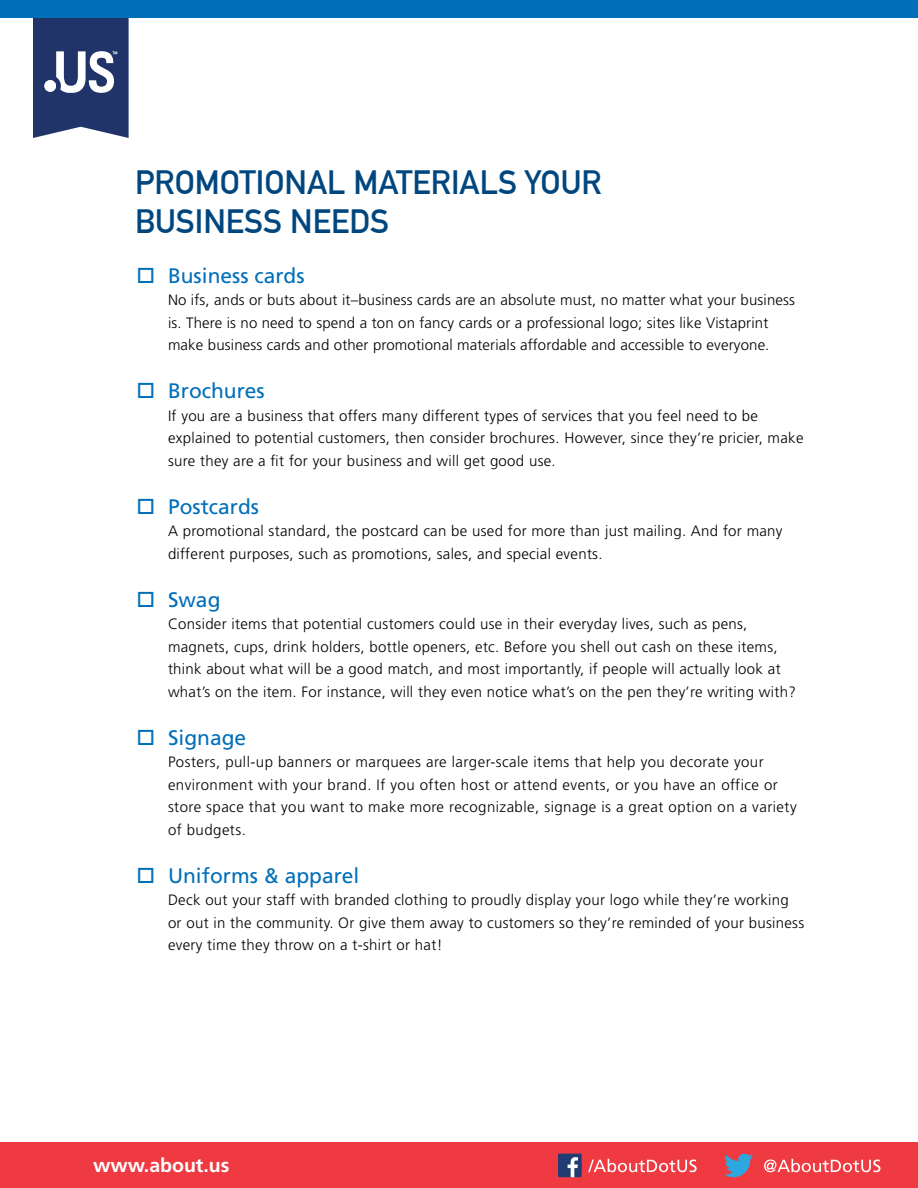
<style>
.page{position:relative;width:918px;height:1188px;background:#fff}
.page>*{position:absolute;margin:0;border:0;box-sizing:border-box;transform-origin:0 0}
.t1{font:700 33px/39.6px "DIN Alternate";color:#00467e}
.t2{font:21px "Frutiger LT Std";color:#006fba}
.t3{font:700 19.5px "Frutiger LT Std";color:#fff}
.t4{font:300 15px/22.5px "Frutiger LT Std";letter-spacing:.02em;color:#000}
</style>
<div class="page">
<div style="left:0;top:0;width:918px;height:18px;background:#006fba"></div>
<svg style="left:33px;top:18px;width:96px;height:120px;background:#455581"></svg>
<div style="left:0;top:1143px;width:918px;height:45px;background:#ef3a42"></div>
<div style="left:558px;top:1154px;width:24px;height:23px;background:#203c73"></div>
<svg style="left:568px;top:1157px;width:10px;height:20px"></svg>
<svg style="left:724px;top:1154px;width:29px;height:23px"></svg>
<svg style="left:588px;top:1159px;width:109px;height:13px"></svg>
<svg style="left:764px;top:1159px;width:116px;height:13px"></svg>
<h1 class="t1" style="left:135px;top:160px;width:468px">PROMOTIONAL MATERIALS YOUR<br>BUSINESS NEEDS</h1>
<h2 class="t2" style="left:137px;top:263px;width:170px">□ Business cards</h2>
<p class="t4" style="left:168px;top:289px;width:629px">No ifs, ands or buts about it–business cards are an absolute must, no matter what your business is. There is no need to spend a ton on fancy cards or a professional logo; sites like Vistaprint make business cards and other promotional materials affordable and accessible to everyone.</p>
<h2 class="t2" style="left:137px;top:379px;width:130px">□ Brochures</h2>
<p class="t4" style="left:168px;top:405px;width:637px">If you are a business that offers many different types of services that you feel need to be explained to potential customers, then consider brochures. However, since they’re pricier, make sure they are a fit for your business and will get good use.</p>
<h2 class="t2" style="left:137px;top:494px;width:124px">□ Postcards</h2>
<p class="t4" style="left:168px;top:520px;width:616px">A promotional standard, the postcard can be used for more than just mailing. And for many different purposes, such as promotions, sales, and special events.</p>
<h2 class="t2" style="left:137px;top:587px;width:85px">□ Swag</h2>
<p class="t4" style="left:168px;top:613px;width:630px">Consider items that potential customers could use in their everyday lives, such as pens, magnets, cups, drink holders, bottle openers, etc. Before you shell out cash on these items, think about what will be a good match, and most importantly, if people will actually look at what’s on the item. For instance, will they even notice what’s on the pen they’re writing with?</p>
<h2 class="t2" style="left:137px;top:725px;width:111px">□ Signage</h2>
<p class="t4" style="left:168px;top:751px;width:630px">Posters, pull-up banners or marquees are larger-scale items that help you decorate your environment with your brand. If you often host or attend events, or you have an office or store space that you want to make more recognizable, signage is a great option on a variety of budgets.</p>
<h2 class="t2" style="left:137px;top:863px;width:224px">□ Uniforms &amp; apparel</h2>
<p class="t4" style="left:168px;top:889px;width:638px">Deck out your staff with branded clothing to proudly display your logo while they’re working or out in the community. Or give them away to customers so they’re reminded of your business every time they throw on a t-shirt or hat!</p>
<h3 class="t3" style="left:93px;top:1154px;width:138px">www.about.us</h3>
</div>
